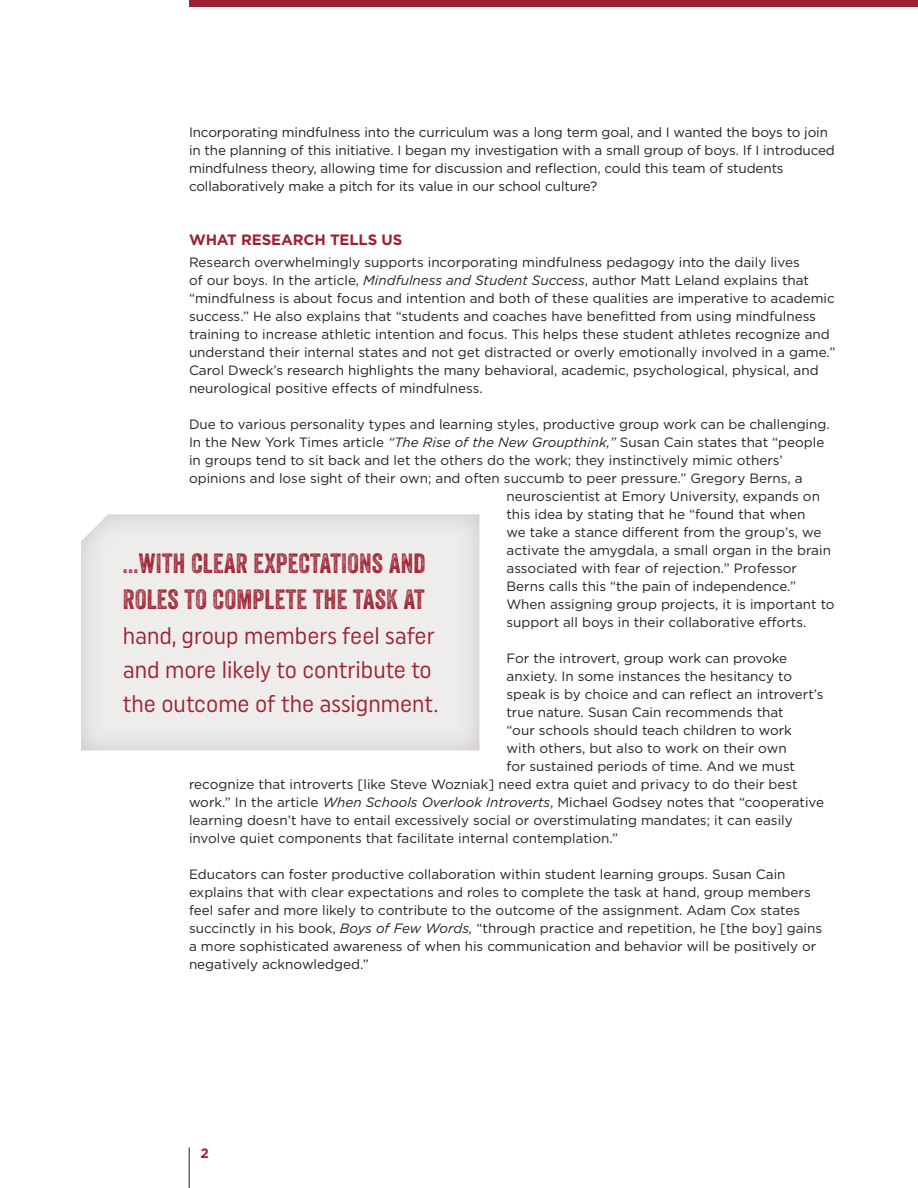
<style>
.page{position:relative;width:918px;height:1188px;background:#fff}
.page>*{position:absolute;margin:0;border:0;box-sizing:border-box;transform-origin:0 0}
.t1{font:27px/36px "Veneer Three";letter-spacing:.01em;color:#9d2130}
.t2{font:24px/34.5px "Uniform Condensed";color:#9d2130}
.t3{font:700 15px "Gotham";letter-spacing:-.01em;color:#9d2130}
.t4{font:13.5px/18px "Gotham";color:#231f20}
.t5{font:700 13.5px "Gotham";color:#9d2130}
.s1{font-style:italic}
</style>
<div class="page">
<div style="left:79px;top:512px;width:401px;height:239px;background:#7d726d;opacity:.31"></div>
<hr style="left:189px;top:1148px;width:1px;height:40px;background:#231f20">
<div style="left:189px;top:0;width:729px;height:7px;background:#9d2130"></div>
<p class="t4" style="left:189px;top:123px;width:647px">Incorporating mindfulness into the curriculum was a long term goal, and I wanted the boys to join in the planning of this initiative. I began my investigation with a small group of boys. If I introduced mindfulness theory, allowing time for discussion and reflection, could this team of students collaboratively make a pitch for its value in our school culture?</p>
<p class="t3" style="left:189px;top:230px;width:215px">WHAT RESEARCH TELLS US</p>
<p class="t4" style="left:189px;top:253px;width:648px">Research overwhelmingly supports incorporating mindfulness pedagogy into the daily lives<br>of our boys. In the article, <span class="s1">Mindfulness and Student Success</span>, author Matt Leland explains that “mindfulness is about focus and intention and both of these qualities are imperative to academic success.” He also explains that “students and coaches have benefitted from using mindfulness training to increase athletic intention and focus. This helps these student athletes recognize and understand their internal states and not get distracted or overly emotionally involved in a game.” Carol Dweck’s research highlights the many behavioral, academic, psychological, physical, and neurological positive effects of mindfulness.</p>
<p class="t4" style="left:189px;top:415px;width:642px">Due to various personality types and learning styles, productive group work can be challenging.</p>
<p class="t4" style="left:189px;top:433px;width:637px">In the New York Times article <span class="s1">“The Rise of the New Groupthink,”</span> Susan Cain states that “people</p>
<p class="t4" style="left:189px;top:451px;width:595px">in groups tend to sit back and let the others do the work; they instinctively mimic others’</p>
<p class="t4" style="left:189px;top:469px;width:615px">opinions and lose sight of their own; and often succumb to peer pressure.” Gregory Berns, a</p>
<p class="t4" style="left:507px;top:487px;width:315px">neuroscientist at Emory University, expands on</p>
<p class="t4" style="left:507px;top:505px;width:301px">this idea by stating that he “found that when</p>
<p class="t4" style="left:507px;top:523px;width:316px">we take a stance different from the group’s, we</p>
<p class="t4" style="left:507px;top:541px;width:326px">activate the amygdala, a small organ in the brain</p>
<p class="t4" style="left:507px;top:559px;width:292px">associated with fear of rejection.” Professor</p>
<p class="t4" style="left:507px;top:577px;width:291px">Berns calls this “the pain of independence.”</p>
<p class="t4" style="left:507px;top:595px;width:330px">When assigning group projects, it is important to</p>
<p class="t4" style="left:507px;top:613px;width:301px">support all boys in their collaborative efforts.</p>
<p class="t4" style="left:507px;top:649px;width:282px">For the introvert, group work can provoke</p>
<p class="t4" style="left:507px;top:667px;width:287px">anxiety. In some instances the hesitancy to</p>
<p class="t4" style="left:507px;top:685px;width:319px">speak is by choice and can reflect an introvert’s</p>
<p class="t4" style="left:507px;top:703px;width:279px">true nature. Susan Cain recommends that</p>
<p class="t4" style="left:507px;top:721px;width:287px">“our schools should teach children to work</p>
<p class="t4" style="left:507px;top:739px;width:282px">with others, but also to work on their own</p>
<p class="t4" style="left:507px;top:757px;width:290px">for sustained periods of time. And we must</p>
<p class="t4" style="left:189px;top:775px;width:610px">recognize that introverts [like Steve Wozniak] need extra quiet and privacy to do their best</p>
<p class="t4" style="left:189px;top:793px;width:637px">work.” In the article <span class="s1">When Schools Overlook Introverts</span>, Michael Godsey notes that “cooperative</p>
<p class="t4" style="left:189px;top:811px;width:605px">learning doesn’t have to entail excessively social or overstimulating mandates; it can easily</p>
<p class="t4" style="left:189px;top:829px;width:431px">involve quiet components that facilitate internal contemplation.”</p>
<p class="t4" style="left:189px;top:865px;width:635px">Educators can foster productive collaboration within student learning groups. Susan Cain explains that with clear expectations and roles to complete the task at hand, group members feel safer and more likely to contribute to the outcome of the assignment. Adam Cox states succinctly in his book, <span class="s1">Boys of Few Words,</span> “through practice and repetition, he [the boy] gains a more sophisticated awareness of when his communication and behavior will be positively or negatively acknowledged.”</p>
<h1 class="t1" style="left:123px;top:545px;width:304px">...WITH CLEAR EXPECTATIONS AND<br>ROLES TO COMPLETE THE TASK AT</h1>
<h2 class="t2" style="left:123px;top:617px;width:317px">hand, group members feel safer and more likely to contribute to the outcome of the assignment.</h2>
<p class="t5" style="left:200px;top:1144px;width:10px">2</p>
</div>
